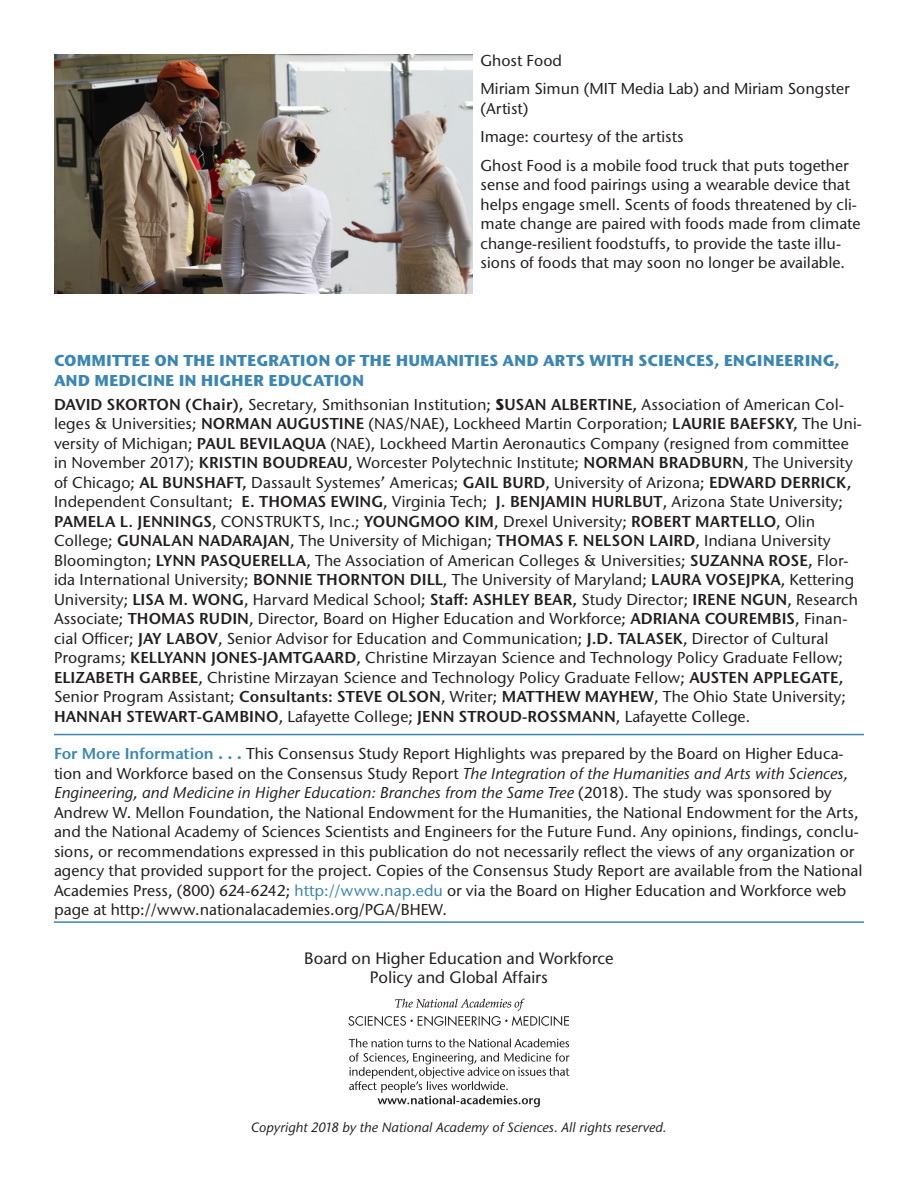
<style>
.page{position:relative;width:918px;height:1188px;background:#fff}
.page>*{position:absolute;margin:0;border:0;box-sizing:border-box;transform-origin:0 0}
.t1{font:500 16.5px "Stone Sans ITC Std";color:#231f20}
.Body_Text{font:500 15.75px/19.5px "Stone Sans ITC Std";color:#231f20}
.A_Head{font:700 15.75px/19.5px "Stone Sans ITC Std";color:#3a86b4}
.t2{font:italic 500 13.5px "Stone Sans ITC Std";color:#231f20}
.s1{font-family:"Stone Sans ITC Pro";font-weight:600}
.s2{font-weight:700}
.s3{font-family:"Stone Sans ITC Pro";font-weight:600;color:#3a86b4}
.s4{font-weight:700;color:#3a86b4}
.s5{font-style:italic}
.s6{color:#3a86b4}
</style>
<div class="page">
<svg style="left:349px;top:1053px;width:221px;height:54px"></svg>
<svg style="left:349px;top:1039px;width:220px;height:8px"></svg>
<svg style="left:348px;top:999px;width:221px;height:27px"></svg>
<hr style="left:54px;top:734px;width:810px;height:1px;background:#3a86b4">
<hr style="left:54px;top:921px;width:810px;height:2px;background:#3a86b4">
<img style="left:54px;top:54px;width:418px;height:239px">
<p class="Body_Text" style="left:481px;top:50px;width:83px">Ghost Food</p>
<p class="Body_Text" style="left:481px;top:79px;width:371px">Miriam Simun (MIT Media Lab) and Miriam Songster (Artist)</p>
<p class="Body_Text" style="left:481px;top:127px;width:204px">Image: courtesy of the artists</p>
<p class="Body_Text" style="left:481px;top:155px;width:381px">Ghost Food is a mobile food truck that puts together sense and food pairings using a wearable device that helps engage smell. Scents of foods threatened by cli&shy;mate change are paired with foods made from climate change-resilient foodstuffs, to provide the taste illu&shy;sions of foods that may soon no longer be available.</p>
<p class="A_Head" style="left:54px;top:350px;width:787px">COMMITTEE ON THE INTEGRATION OF THE HUMANITIES AND ARTS WITH SCIENCES, ENGINEERING,<br>AND MEDICINE IN HIGHER EDUCATION</p>
<p class="Body_Text" style="left:54px;top:394px;width:809px"><span class="s1">DAVID SKORTON (Chair),</span> Secretary, Smithsonian Institution; <span class="s2">S</span><span class="s1">USAN ALBERTINE,</span> Association of American Col&shy;leges &amp; Universities; <span class="s1">NORMAN AUGUSTINE</span> (NAS/NAE), Lockheed Martin Corporation; <span class="s1">LAURIE BAEFSKY,</span> The Uni&shy;versity of Michigan; <span class="s1">PAUL BEVILAQUA</span> (NAE), Lockheed Martin Aeronautics Company (resigned from committee in November 2017); <span class="s1">KRISTIN BOUDREAU</span>, Worcester Polytechnic Institute; <span class="s1">NORMAN BRADBURN</span>, The University of Chicago; <span class="s1">AL BUNSHAFT,</span> Dassault Systemes’ Americas; <span class="s1">GAIL BURD</span>, University of Arizona; <span class="s1">EDWARD DERRICK, </span>Independent Consultant; <span class="s1">E. THOMAS EWING</span>, Virginia Tech; <span class="s1">J. BENJAMIN HURLBUT</span>, Arizona State University; <span class="s1">PAMELA L. JENNINGS</span>, CONSTRUKTS, Inc.; <span class="s1">YOUNGMOO KIM</span>, Drexel University; <span class="s1">ROBERT MARTELLO</span>, Olin College; <span class="s1">GUNALAN NADARAJAN</span>, The University of Michigan; <span class="s1">THOMAS F. NELSON LAIRD</span>, Indiana University Bloomington; <span class="s1">LYNN PASQUERELLA</span>, The Association of American Colleges &amp; Universities; <span class="s1">SUZANNA ROSE,</span> Flor&shy;ida International University; <span class="s1">BONNIE THORNTON DILL</span>, The University of Maryland; <span class="s1">LAURA VOSEJPKA</span>, Kettering University; <span class="s1">LISA M. WONG</span>, Harvard Medical School; <span class="s1">Staff: ASHLEY BEAR,</span> Study Director; <span class="s1">IRENE NGUN</span>, Research Associate; <span class="s1">THOMAS RUDIN</span>, Director, Board on Higher Education and Workforce; <span class="s1">ADRIANA COUREMBIS</span>, Finan&shy;cial Officer; <span class="s1">JAY LABOV</span>, Senior Advisor for Education and Communication; <span class="s1">J.D. TALASEK</span>, Director of Cultural Programs; <span class="s1">KELLYANN JONES-JAMTGAARD</span>, Christine Mirzayan Science and Technology Policy Graduate Fellow; <span class="s1">ELIZABETH GARBEE</span>, Christine Mirzayan Science and Technology Policy Graduate Fellow; <span class="s1">AUSTEN APPLEGATE, </span>Senior Program Assistant; <span class="s1">Consultants: STEVE OLSON</span>, Writer; <span class="s1">MATTHEW MAYHEW</span>, The Ohio State University; <span class="s1">HANNAH STEWART-GAMBINO</span>, Lafayette College; <span class="s1">JENN STROUD-ROSSMANN</span>, Lafayette College.</p>
<p class="Body_Text" style="left:54px;top:744px;width:810px"><span class="s3">For More Information</span> <span class="s4">. . .</span> This Consensus Study Report Highlights was prepared by the Board on Higher Educa&shy;tion and Workforce based on the Consensus Study Report <span class="s5">The Integration of the Humanities and Arts with Sciences, Engineering, and Medicine in Higher Education: Branches from the Same Tree</span> (2018). The study was sponsored by Andrew W. Mellon Foundation, the National Endowment for the Humanities, the National Endowment for the Arts, and the National Academy of Sciences Scientists and Engineers for the Future Fund. Any opinions, findings, conclu&shy;sions, or recommendations expressed in this publication do not necessarily reflect the views of any organization or agency that provided support for the project. Copies of the Consensus Study Report are available from the National Academies Press, (800) 624-6242; <span class="s6">http://www.nap.edu</span> or via the Board on Higher Education and Workforce web page at http://www.nationalacademies.org/PGA/BHEW.</p>
<p class="t1" style="left:304px;top:948px;width:311px">Board on Higher Education and Workforce</p>
<p class="t1" style="left:370px;top:967px;width:180px">Policy and Global Affairs</p>
<p class="t2" style="left:251px;top:1119px;width:417px">Copyright 2018 by the National Academy of Sciences. All rights reserved.</p>
</div>
